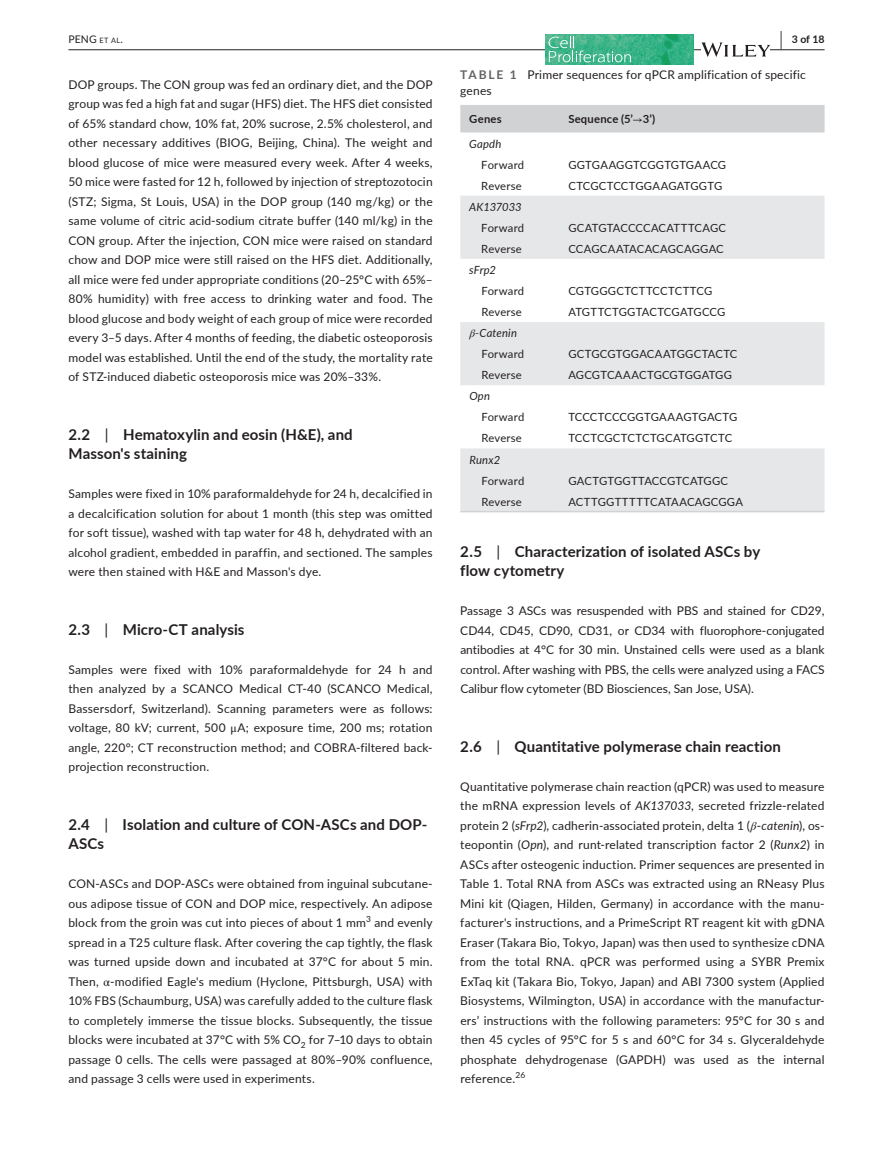
<style>
.page{position:relative;width:893px;height:1174px;background:#fff}
.page>*{position:absolute;margin:0;border:0;box-sizing:border-box;transform-origin:0 0}
.t1{font:700 15px/19.5px "Lato";letter-spacing:.01em;color:#231f20}
.t2{font:12px/19.5px "Lato";letter-spacing:.015em;color:#231f20;text-align:justify}
.t3{font:11.25px "Lato";letter-spacing:.015em;color:#231f20}
.t4{font:italic 11.25px/21px "Lato";letter-spacing:.015em;color:#231f20}
.t5{font:700 11.25px "Lato";letter-spacing:.02em;color:#231f20}
.t6{font:italic 11.25px "Lato";letter-spacing:-.005em;color:#231f20}
.t7{font:10.5px "Lato";color:#231f20}
.t8{font:700 10.5px "Lato";color:#231f20}
.t9{font:8.4px "Lato";color:#231f20}
.s1{font-size:7.35px}
.s2{font-size:19.5px}
.s3{font-weight:700;color:#636366}
.s4{font-family:"STIX";font-weight:400}
.s5{font-family:"STIX"}
.s6{font-style:normal}
.s7{font-weight:400}
.s8{font-style:italic}
.s9{font-family:"STIX";font-style:italic}
</style>
<div class="page">
<hr style="left:68px;top:49px;width:756px;height:1px;background:#231f20">
<img style="left:545px;top:35px;width:149px;height:30px">
<svg style="left:548px;top:36px;width:83px;height:27px;background:#59be99"></svg>
<svg style="left:701px;top:42px;width:69px;height:15px"></svg>
<div style="left:460px;top:105px;width:364px;height:27px;background:#d1d2d4"></div>
<svg style="left:460px;top:196px;width:364px;height:315px;fill:#e6e7e9"></svg>
<hr style="left:460px;top:511px;width:99px;height:1px;background:#d1d2d4">
<hr style="left:559px;top:511px;width:265px;height:1px;background:#d1d2d4">
<p class="t7" style="left:68px;top:31px;width:56px">PENG <span class="s1">et al</span>.</p>
<p class="t8" style="left:780px;top:31px;width:46px"><span class="s2">|</span> 3 of 18</p>
<p class="t2" style="left:68px;top:74px;width:366px">DOP groups. The CON group was fed an ordinary diet, and the DOP group was fed a high fat and sugar (HFS) diet. The HFS diet consisted of 65% standard chow, 10% fat, 20% sucrose, 2.5% cholesterol, and other necessary additives (BIOG, Beijing, China). The weight and blood glucose of mice were measured every week. After 4 weeks, 50 mice were fasted for 12 h, followed by injection of streptozotocin (STZ; Sigma, St Louis, USA) in the DOP group (140 mg/kg) or the same volume of citric acid-sodium citrate buffer (140 ml/kg) in the CON group. After the injection, CON mice were raised on standard chow and DOP mice were still raised on the HFS diet. Additionally, all mice were fed under appropriate conditions (20–25°C with 65%– 80% humidity) with free access to drinking water and food. The blood glucose and body weight of each group of mice were recorded every 3–5 days. After 4 months of feeding, the diabetic osteoporosis model was established. Until the end of the study, the mortality rate of STZ-induced diabetic osteoporosis mice was 20%–33%.</p>
<p class="t2" style="left:460px;top:66px;width:347px;line-height:16.5px"><span class="s3">TABLE 1</span> Primer sequences for qPCR amplification of specific genes</p>
<p class="t5" style="left:469px;top:111px;width:34px">Genes</p>
<p class="t5" style="left:568px;top:111px;width:88px">Sequence (5’<span class="s4">→</span>3’)</p>
<p class="t4" style="left:469px;top:132px;width:34px">Gapdh</p>
<p class="t3" style="left:481px;top:156px;width:44px">Forward</p>
<p class="t3" style="left:568px;top:156px;width:159px">GGTGAAGGTCGGTGTGAACG</p>
<p class="t3" style="left:481px;top:177px;width:42px">Reverse</p>
<p class="t3" style="left:568px;top:177px;width:155px">CTCGCTCCTGGAAGATGGTG</p>
<p class="t6" style="left:469px;top:199px;width:54px">AK137033</p>
<p class="t3" style="left:481px;top:220px;width:44px">Forward</p>
<p class="t3" style="left:568px;top:220px;width:159px">GCATGTACCCCACATTTCAGC</p>
<p class="t3" style="left:481px;top:241px;width:42px">Reverse</p>
<p class="t3" style="left:568px;top:241px;width:157px">CCAGCAATACACAGCAGGAC</p>
<p class="t4" style="left:469px;top:259px;width:28px">sFrp2</p>
<p class="t3" style="left:481px;top:283px;width:44px">Forward</p>
<p class="t3" style="left:568px;top:283px;width:145px">CGTGGGCTCTTCCTCTTCG</p>
<p class="t3" style="left:481px;top:304px;width:42px">Reverse</p>
<p class="t3" style="left:568px;top:304px;width:158px">ATGTTCTGGTACTCGATGCCG</p>
<p class="t4" style="left:481px;top:322px;width:44px;text-indent:-12px"><span class="s5">β</span>-Catenin<br><span class="s6">Forward</span></p>
<p class="t3" style="left:568px;top:346px;width:171px">GCTGCGTGGACAATGGCTACTC</p>
<p class="t3" style="left:481px;top:367px;width:42px">Reverse</p>
<p class="t3" style="left:568px;top:367px;width:165px">AGCGTCAAACTGCGTGGATGG</p>
<p class="t4" style="left:469px;top:385px;width:22px">Opn</p>
<p class="t3" style="left:481px;top:409px;width:44px">Forward</p>
<p class="t3" style="left:568px;top:409px;width:170px">TCCCTCCCGGTGAAAGTGACTG</p>
<p class="t3" style="left:481px;top:430px;width:42px">Reverse</p>
<p class="t3" style="left:568px;top:430px;width:165px">TCCTCGCTCTCTGCATGGTCTC</p>
<p class="t4" style="left:469px;top:448px;width:33px">Runx2</p>
<p class="t3" style="left:481px;top:472px;width:44px">Forward</p>
<p class="t3" style="left:568px;top:472px;width:161px">GACTGTGGTTACCGTCATGGC</p>
<p class="t3" style="left:481px;top:493px;width:42px">Reverse</p>
<p class="t3" style="left:568px;top:493px;width:176px">ACTTGGTTTTTCATAACAGCGGA</p>
<p class="t1" style="left:68px;top:424px;width:286px">2.2 <span class="s7">|</span> Hematoxylin and eosin (H&amp;E), and<br>Masson's staining</p>
<p class="t2" style="left:68px;top:483px;width:366px">Samples were fixed in 10% paraformaldehyde for 24 h, decalcified in a decalcification solution for about 1 month (this step was omitted for soft tissue), washed with tap water for 48 h, dehydrated with an alcohol gradient, embedded in paraffin, and sectioned. The samples were then stained with H&amp;E and Masson's dye.</p>
<p class="t1" style="left:460px;top:541px;width:301px">2.5 <span class="s7">|</span> Characterization of isolated ASCs by flow cytometry</p>
<p class="t2" style="left:460px;top:600px;width:366px">Passage 3 ASCs was resuspended with PBS and stained for CD29, CD44, CD45, CD90, CD31, or CD34 with fluorophore-conjugated antibodies at 4°C for 30 min. Unstained cells were used as a blank control. After washing with PBS, the cells were analyzed using a FACS Calibur flow cytometer (BD Biosciences, San Jose, USA).</p>
<p class="t1" style="left:68px;top:619px;width:178px">2.3 <span class="s7">|</span> Micro-CT analysis</p>
<p class="t2" style="left:68px;top:659px;width:366px">Samples were fixed with 10% paraformaldehyde for 24 h and then analyzed by a SCANCO Medical CT-40 (SCANCO Medical, Bassersdorf, Switzerland). Scanning parameters were as follows: voltage, 80 kV; current, 500 <span class="s5">μ</span>A; exposure time, 200 ms; rotation angle, 220°; CT reconstruction method; and COBRA-filtered back&shy;projection reconstruction.</p>
<p class="t1" style="left:460px;top:736px;width:322px">2.6 <span class="s7">|</span> Quantitative polymerase chain reaction</p>
<p class="t2" style="left:460px;top:776px;width:366px">Quantitative polymerase chain reaction (qPCR) was used to measure the mRNA expression levels of <span class="s8">AK137033</span>, secreted frizzle-related protein 2 (<span class="s8">sFrp2</span>), cadherin-associated protein, delta 1 (<span class="s9">β</span>-<span class="s8">catenin</span>), os&shy;teopontin (<span class="s8">Opn</span>), and runt-related transcription factor 2 (<span class="s8">Runx2</span>) in ASCs after osteogenic induction. Primer sequences are presented in Table 1. Total RNA from ASCs was extracted using an RNeasy Plus Mini kit (Qiagen, Hilden, Germany) in accordance with the manu&shy;facturer's instructions, and a PrimeScript RT reagent kit with gDNA Eraser (Takara Bio, Tokyo, Japan) was then used to synthesize cDNA from the total RNA. qPCR was performed using a SYBR Premix ExTaq kit (Takara Bio, Tokyo, Japan) and ABI 7300 system (Applied Biosystems, Wilmington, USA) in accordance with the manufactur&shy;ers’ instructions with the following parameters: 95°C for 30 s and then 45 cycles of 95°C for 5 s and 60°C for 34 s. Glyceraldehyde phosphate dehydrogenase (GAPDH) was used as the internal reference.<sup>26</sup></p>
<p class="t1" style="left:68px;top:814px;width:360px">2.4 <span class="s7">|</span> Isolation and culture of CON-ASCs and DOP-<br>ASCs</p>
<p class="t2" style="left:68px;top:873px;width:366px">CON-ASCs and DOP-ASCs were obtained from inguinal subcutane&shy;ous adipose tissue of CON and DOP mice, respectively. An adipose block from the groin was cut into pieces of about 1 mm</p>
<p class="t9" style="left:366px;top:913px;width:6px">3</p>
<p class="t2" style="left:68px;top:912px;width:366px;text-indent:306px">and evenly spread in a T25 culture flask. After covering the cap tightly, the flask was turned upside down and incubated at 37°C for about 5 min.<br>Then, <span class="s5">α</span>-modified Eagle's medium (Hyclone, Pittsburgh, USA) with 10% FBS (Schaumburg, USA) was carefully added to the culture flask to completely immerse the tissue blocks. Subsequently, the tissue blocks were incubated at 37°C with 5% CO<sub>2</sub> for 7–10 days to obtain passage 0 cells. The cells were passaged at 80%–90% confluence, and passage 3 cells were used in experiments.</p>
</div>
